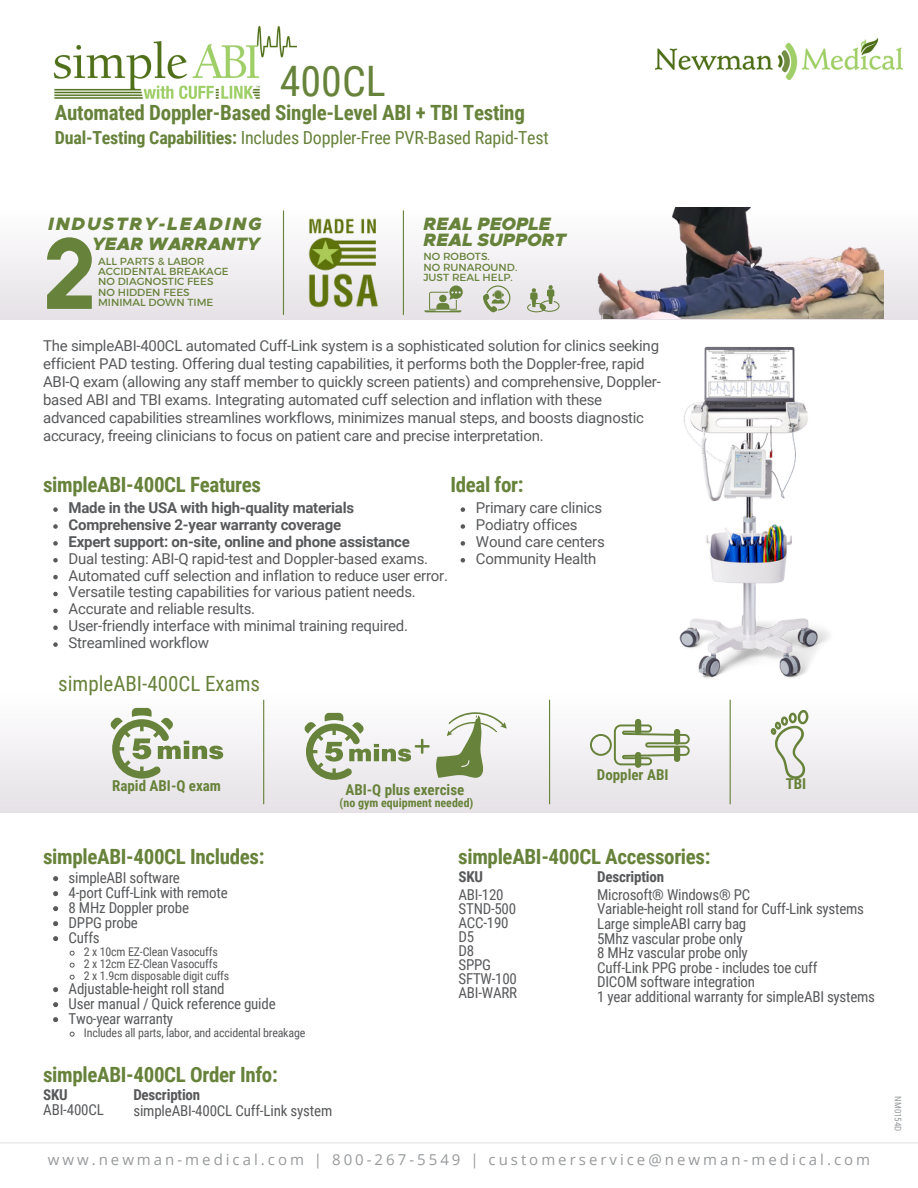
<style>
.page{position:relative;width:918px;height:1188px;background:#fff}
.page>*{position:absolute;margin:0;border:0;box-sizing:border-box;transform-origin:0 0}
.t1{font:42px "Roboto Condensed";color:#67823a}
.t2{font:700 21px "Roboto Condensed";letter-spacing:-.015em;color:#67823a}
.t3{font:21px "Roboto Condensed";color:#67823a}
.t4{font:18px "Roboto Condensed";letter-spacing:-.01em;color:#67823a}
.t5{font:italic 900 18px/16.8px "Metropolis";color:#67823a}
.t6{font:italic 900 18px "Metropolis";letter-spacing:.105em;color:#67823a}
.t7{font:15px/18px "Roboto";letter-spacing:-.015em;color:#58595b}
.t8{font:15px "Roboto Condensed";letter-spacing:-.015em;color:#58595b}
.t9{font:700 15px "Roboto";letter-spacing:-.015em;color:#58595b}
.t10{font:15px "Open Sans";letter-spacing:.2em;color:#97999b}
.t11{font:700 15px "Roboto Condensed";color:#67823a}
.t12{font:700 15px "Roboto Condensed";letter-spacing:-.01em;color:#58595b}
.t13{font:12px "Roboto Condensed";letter-spacing:-.015em;color:#58595b}
.t14{font:700 12px "Roboto Condensed";color:#67823a}
.t15{font:10.5px "Kief Montaser Regular";color:#67823a}
.t16{font:9px "Roboto Condensed";color:#97999b}
.s1{font-weight:700}
</style>
<div class="page">
<div style="left:0;top:206px;width:918px;height:114px;background:linear-gradient(to bottom,#fff,#e4e0e5)"></div>
<img style="left:303px;top:213px;width:80px;height:99px">
<svg style="left:424px;top:285px;width:39px;height:27px"></svg>
<svg style="left:483px;top:285px;width:27px;height:27px"></svg>
<svg style="left:527px;top:285px;width:33px;height:27px"></svg>
<hr style="left:283px;top:210px;width:1px;height:105px;background:#67823a">
<hr style="left:403px;top:210px;width:1px;height:105px;background:#67823a">
<svg style="left:47px;top:237px;width:45px;height:72px"></svg>
<img style="left:679px;top:346px;width:151px;height:332px">
<hr style="left:0;top:1142px;width:918px;height:2px;background:#e5e1e6">
<img style="left:594px;top:207px;width:290px;height:111px">
<img style="left:656px;top:38px;width:246px;height:42px">
<img style="left:55px;top:26px;width:242px;height:72px">
<svg style="left:53px;top:507px;width:5px;height:5px"></svg>
<svg style="left:53px;top:524px;width:5px;height:5px"></svg>
<svg style="left:53px;top:541px;width:5px;height:5px"></svg>
<svg style="left:53px;top:558px;width:5px;height:5px"></svg>
<svg style="left:53px;top:575px;width:5px;height:4px"></svg>
<svg style="left:53px;top:592px;width:5px;height:4px"></svg>
<svg style="left:53px;top:609px;width:5px;height:4px"></svg>
<svg style="left:53px;top:626px;width:5px;height:4px"></svg>
<svg style="left:53px;top:642px;width:5px;height:5px"></svg>
<svg style="left:461px;top:507px;width:4px;height:5px"></svg>
<svg style="left:461px;top:524px;width:4px;height:5px"></svg>
<svg style="left:461px;top:541px;width:4px;height:5px"></svg>
<svg style="left:461px;top:558px;width:4px;height:5px"></svg>
<svg style="left:53px;top:876px;width:5px;height:5px"></svg>
<svg style="left:53px;top:891px;width:5px;height:5px"></svg>
<svg style="left:53px;top:906px;width:5px;height:5px"></svg>
<svg style="left:53px;top:921px;width:5px;height:5px"></svg>
<svg style="left:53px;top:936px;width:5px;height:5px"></svg>
<svg style="left:69px;top:950px;width:6px;height:6px"></svg>
<svg style="left:69px;top:962px;width:6px;height:6px"></svg>
<svg style="left:69px;top:974px;width:6px;height:6px"></svg>
<svg style="left:53px;top:987px;width:5px;height:5px"></svg>
<svg style="left:53px;top:1002px;width:5px;height:5px"></svg>
<svg style="left:53px;top:1017px;width:5px;height:5px"></svg>
<svg style="left:69px;top:1031px;width:6px;height:6px"></svg>
<div style="left:0;top:692px;width:918px;height:120px;background:linear-gradient(to bottom,#fff,#e6e2e7)"></div>
<svg style="left:110px;top:708px;width:113px;height:71px"></svg>
<svg style="left:590px;top:719px;width:100px;height:49px"></svg>
<svg style="left:771px;top:710px;width:37px;height:69px"></svg>
<svg style="left:304px;top:694px;width:205px;height:86px"></svg>
<hr style="left:263px;top:700px;width:1px;height:104px;background:#67823a">
<hr style="left:549px;top:700px;width:1px;height:104px;background:#67823a">
<hr style="left:730px;top:700px;width:1px;height:104px;background:#67823a">
<p class="t1" style="left:280px;top:57px;width:107px">400CL</p>
<p class="t2" style="left:55px;top:100px;width:472px">Automated Doppler-Based Single-Level ABI + TBI Testing</p>
<p class="t4" style="left:55px;top:127px;width:495px"><span class="s1">Dual-Testing Capabilities:</span> Includes Doppler-Free PVR-Based Rapid-Test</p>
<p class="t6" style="left:48px;top:216px;width:215px">INDUSTRY-LEADING</p>
<h1 class="t15" style="left:98px;top:254px;width:108px">ALL PARTS &amp; LABOR</h1>
<h2 class="t15" style="left:98px;top:265px;width:132px">ACCIDENTAL BREAKAGE</h2>
<h5 class="t15" style="left:98px;top:275px;width:117px">NO DIAGNOSTIC FEES</h5>
<p class="t15" style="left:98px;top:286px;width:93px">NO HIDDEN FEES</p>
<h4 class="t15" style="left:98px;top:296px;width:117px">MINIMAL DOWN TIME</h4>
<h4 class="t5" style="left:92px;top:236px;width:169px">YEAR WARRANTY</h4>
<p class="t5" style="left:423px;top:216px;width:144px">REAL PEOPLE<br>REAL SUPPORT</p>
<p class="t15" style="left:423px;top:250px;width:68px">NO ROBOTS.</p>
<p class="t15" style="left:423px;top:261px;width:95px">NO RUNAROUND.</p>
<p class="t15" style="left:423px;top:271px;width:91px">JUST REAL HELP.</p>
<p class="t7" style="left:43px;top:337px;width:619px">The simpleABI-400CL automated Cuff-Link system is a sophisticated solution for clinics seeking efficient PAD testing. Offering dual testing capabilities, it performs both the Doppler-free, rapid ABI-Q exam (allowing any staff member to quickly screen patients) and comprehensive, Doppler&shy;based ABI and TBI exams. Integrating automated cuff selection and inflation with these advanced capabilities streamlines workflows, minimizes manual steps, and boosts diagnostic accuracy, freeing clinicians to focus on patient care and precise interpretation.</p>
<p class="t2" style="left:450px;top:473px;width:75px">Ideal for:</p>
<p class="t2" style="left:43px;top:473px;width:219px">simpleABI-400CL Features</p>
<h4 class="t9" style="left:69px;top:499px;width:287px">Made in the USA with high-quality materials</h4>
<p class="t9" style="left:69px;top:516px;width:274px">Comprehensive 2-year warranty coverage</p>
<p class="t9" style="left:69px;top:533px;width:343px">Expert support: on-site, online and phone assistance</p>
<p class="t7" style="left:69px;top:550px;width:361px">Dual testing: ABI-Q rapid-test and Doppler-based exams.</p>
<p class="t7" style="left:69px;top:566px;width:381px">Automated cuff selection and inflation to reduce user error.</p>
<p class="t7" style="left:69px;top:583px;width:349px">Versatile testing capabilities for various patient needs.</p>
<p class="t7" style="left:69px;top:600px;width:188px">Accurate and reliable results.</p>
<p class="t7" style="left:69px;top:617px;width:341px">User-friendly interface with minimal training required.</p>
<p class="t7" style="left:69px;top:634px;width:142px">Streamlined workflow</p>
<p class="t7" style="left:476px;top:499px;width:128px">Primary care clinics</p>
<h2 class="t7" style="left:476px;top:516px;width:103px">Podiatry offices</h2>
<h2 class="t7" style="left:476px;top:533px;width:130px">Wound care centers</h2>
<p class="t7" style="left:476px;top:550px;width:122px">Community Health</p>
<p class="t3" style="left:58px;top:671px;width:203px">simpleABI-400CL Exams</p>
<p class="t11" style="left:112px;top:777px;width:110px">Rapid ABI-Q exam</p>
<h2 class="t11" style="left:345px;top:781px;width:120px">ABI-Q plus exercise</h2>
<h6 class="t14" style="left:340px;top:795px;width:135px">(no gym equipment needed)</h6>
<p class="t11" style="left:597px;top:766px;width:73px">Doppler ABI</p>
<p class="t11" style="left:786px;top:775px;width:22px">TBI</p>
<p class="t2" style="left:43px;top:844px;width:223px">simpleABI-400CL Includes:</p>
<p class="t8" style="left:69px;top:869px;width:113px">simpleABI software</p>
<p class="t8" style="left:69px;top:884px;width:161px">4-port Cuff-Link with remote</p>
<p class="t8" style="left:69px;top:899px;width:122px">8 MHz Doppler probe</p>
<p class="t8" style="left:69px;top:914px;width:71px">DPPG probe</p>
<h3 class="t8" style="left:69px;top:929px;width:33px">Cuffs</h3>
<p class="t13" style="left:84px;top:945px;width:135px">2 x 10cm EZ-Clean Vasocuffs</p>
<p class="t13" style="left:84px;top:957px;width:135px">2 x 12cm EZ-Clean Vasocuffs</p>
<p class="t13" style="left:84px;top:969px;width:147px">2 x 1.9cm disposable digit cuffs</p>
<p class="t8" style="left:69px;top:980px;width:157px">Adjustable-height roll stand</p>
<p class="t8" style="left:69px;top:995px;width:209px">User manual / Quick reference guide</p>
<p class="t8" style="left:69px;top:1010px;width:106px">Two-year warranty</p>
<p class="t13" style="left:84px;top:1026px;width:223px">Includes all parts, labor, and accidental breakage</p>
<p class="t2" style="left:43px;top:1062px;width:236px">simpleABI-400CL Order Info:</p>
<p class="t12" style="left:43px;top:1086px;width:26px">SKU</p>
<p class="t12" style="left:133px;top:1086px;width:68px">Description</p>
<p class="t8" style="left:43px;top:1101px;width:62px">ABI-400CL</p>
<p class="t8" style="left:133px;top:1102px;width:200px">simpleABI-400CL Cuff-Link system</p>
<p class="t2" style="left:458px;top:844px;width:254px">simpleABI-400CL Accessories:</p>
<p class="t8" style="left:459px;top:886px;width:47px">ABI-120</p>
<p class="t8" style="left:459px;top:900px;width:59px">STND-500</p>
<p class="t8" style="left:459px;top:914px;width:52px">ACC-190</p>
<p class="t8" style="left:459px;top:928px;width:17px">D5</p>
<p class="t8" style="left:459px;top:942px;width:17px">D8</p>
<p class="t8" style="left:459px;top:956px;width:34px">SPPG</p>
<p class="t8" style="left:459px;top:970px;width:60px">SFTW-100</p>
<h6 class="t8" style="left:459px;top:984px;width:60px">ABI-WARR</h6>
<p class="t12" style="left:459px;top:868px;width:26px">SKU</p>
<p class="t12" style="left:597px;top:868px;width:68px">Description</p>
<h2 class="t8" style="left:597px;top:886px;width:155px">Microsoft® Windows® PC</h2>
<p class="t8" style="left:597px;top:900px;width:268px">Variable-height roll stand for Cuff-Link systems</p>
<p class="t8" style="left:597px;top:915px;width:151px">Large simpleABI carry bag</p>
<p class="t8" style="left:597px;top:930px;width:147px">5Mhz vascular probe only</p>
<p class="t8" style="left:597px;top:944px;width:152px">8 MHz vascular probe only</p>
<p class="t8" style="left:597px;top:959px;width:222px">Cuff-Link PPG probe - includes toe cuff</p>
<p class="t8" style="left:597px;top:973px;width:159px">DICOM software integration</p>
<p class="t8" style="left:597px;top:988px;width:279px">1 year additional warranty for simpleABI systems</p>
<p class="t10" style="left:48px;top:1149px;width:824px">www.newman-medical.com | 800-267-5549 | customerservice@newman-medical.com</p>
<p class="t16" style="left:903px;top:1096px;width:37px;rotate:90deg">NM0154D</p>
</div>
